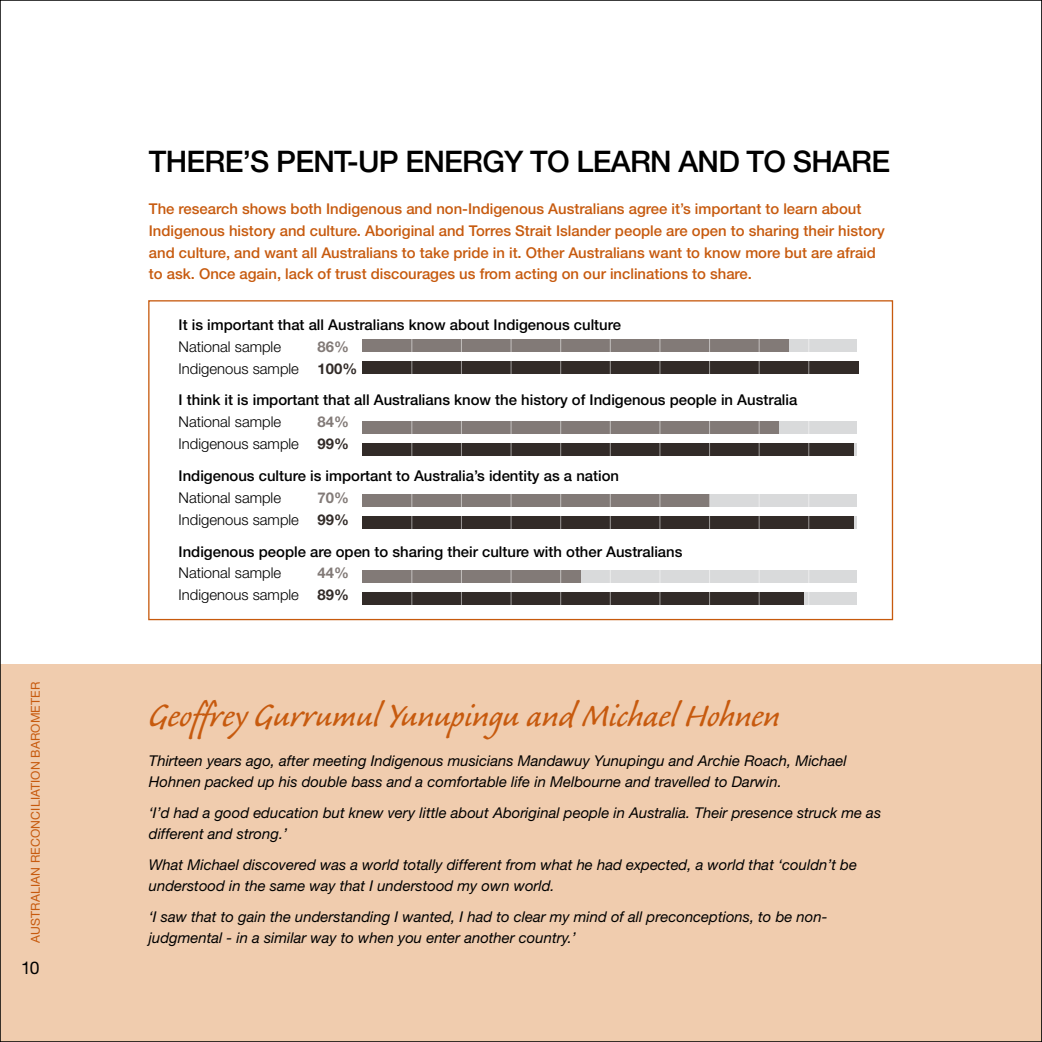
<style>
.page{position:relative;width:1042px;height:1042px;background:#fff}
.page>*{position:absolute;margin:0;border:0;box-sizing:border-box;transform-origin:0 0}
.t1{font:42px "Caliban";color:#c75a0e}
.t2{font:500 29.75px "Helvetica Neue";color:#000}
.t3{font:17.5px "Helvetica Neue";color:#000}
.t4{font:italic 14.88px/21px "Helvetica Neue";color:#000}
.t5{font:500 14.88px/21.9px "Helvetica Neue";color:#c75a0e}
.t6{font:500 14.88px "Helvetica Neue";color:#000}
.t7{font:300 14.88px/21.9px "Helvetica Neue";color:#000;text-align:right}
.t8{font:12.25px "Helvetica Neue";letter-spacing:.01em;color:#c75a0e}
.s1{font-weight:700;color:#827a77}
.s2{font-weight:700;color:#322b28}
</style>
<div class="page">
<div style="left:0;top:665px;width:1042px;height:377px;background:#f0ccae"></div>
<div style="left:362px;top:495px;width:494px;height:12px;background:#d9dadb"></div>
<div style="left:362px;top:340px;width:494px;height:12px;background:#d9dadb"></div>
<div style="left:362px;top:421px;width:494px;height:12px;background:#d9dadb"></div>
<div style="left:362px;top:570px;width:494px;height:12px;background:#d9dadb"></div>
<div style="left:362px;top:592px;width:494px;height:12px;background:#d9dadb"></div>
<div style="left:362px;top:340px;width:427px;height:12px;background:#827a77"></div>
<div style="left:362px;top:362px;width:496px;height:12px;background:#322b28"></div>
<div style="left:362px;top:421px;width:417px;height:12px;background:#827a77"></div>
<div style="left:362px;top:443px;width:491px;height:12px;background:#322b28"></div>
<div style="left:362px;top:495px;width:347px;height:12px;background:#827a77"></div>
<div style="left:362px;top:516px;width:491px;height:13px;background:#322b28"></div>
<div style="left:362px;top:570px;width:218px;height:12px;background:#827a77"></div>
<div style="left:362px;top:592px;width:442px;height:12px;background:#322b28"></div>
<svg style="left:560px;top:516px;width:1px;height:13px"></svg>
<svg style="left:560px;top:494px;width:1px;height:13px"></svg>
<svg style="left:610px;top:494px;width:1px;height:13px"></svg>
<svg style="left:709px;top:494px;width:1px;height:13px"></svg>
<svg style="left:758px;top:494px;width:2px;height:13px"></svg>
<svg style="left:808px;top:494px;width:1px;height:13px"></svg>
<svg style="left:659px;top:494px;width:1px;height:13px"></svg>
<svg style="left:461px;top:494px;width:1px;height:13px"></svg>
<svg style="left:510px;top:494px;width:1px;height:13px"></svg>
<svg style="left:411px;top:494px;width:1px;height:13px"></svg>
<svg style="left:610px;top:516px;width:1px;height:13px"></svg>
<svg style="left:709px;top:516px;width:1px;height:13px"></svg>
<svg style="left:758px;top:516px;width:2px;height:13px"></svg>
<svg style="left:808px;top:516px;width:1px;height:13px"></svg>
<svg style="left:659px;top:516px;width:1px;height:13px"></svg>
<svg style="left:461px;top:516px;width:1px;height:13px"></svg>
<svg style="left:510px;top:516px;width:1px;height:13px"></svg>
<svg style="left:411px;top:516px;width:1px;height:13px"></svg>
<svg style="left:560px;top:443px;width:1px;height:13px"></svg>
<svg style="left:560px;top:421px;width:1px;height:13px"></svg>
<svg style="left:610px;top:421px;width:1px;height:13px"></svg>
<svg style="left:709px;top:421px;width:1px;height:13px"></svg>
<svg style="left:758px;top:421px;width:2px;height:13px"></svg>
<svg style="left:808px;top:421px;width:1px;height:13px"></svg>
<svg style="left:659px;top:421px;width:1px;height:13px"></svg>
<svg style="left:461px;top:421px;width:1px;height:13px"></svg>
<svg style="left:510px;top:421px;width:1px;height:13px"></svg>
<svg style="left:411px;top:421px;width:1px;height:13px"></svg>
<svg style="left:610px;top:443px;width:1px;height:13px"></svg>
<svg style="left:709px;top:443px;width:1px;height:13px"></svg>
<svg style="left:758px;top:443px;width:2px;height:13px"></svg>
<svg style="left:808px;top:443px;width:1px;height:13px"></svg>
<svg style="left:659px;top:443px;width:1px;height:13px"></svg>
<svg style="left:461px;top:443px;width:1px;height:13px"></svg>
<svg style="left:510px;top:443px;width:1px;height:13px"></svg>
<svg style="left:411px;top:443px;width:1px;height:13px"></svg>
<svg style="left:560px;top:361px;width:1px;height:13px"></svg>
<svg style="left:560px;top:339px;width:1px;height:13px"></svg>
<svg style="left:610px;top:339px;width:1px;height:13px"></svg>
<svg style="left:709px;top:339px;width:1px;height:13px"></svg>
<svg style="left:758px;top:339px;width:2px;height:13px"></svg>
<svg style="left:808px;top:339px;width:1px;height:13px"></svg>
<svg style="left:659px;top:339px;width:1px;height:13px"></svg>
<svg style="left:461px;top:339px;width:1px;height:13px"></svg>
<svg style="left:510px;top:339px;width:1px;height:13px"></svg>
<svg style="left:411px;top:339px;width:1px;height:13px"></svg>
<svg style="left:610px;top:361px;width:1px;height:13px"></svg>
<svg style="left:709px;top:361px;width:1px;height:13px"></svg>
<svg style="left:758px;top:361px;width:2px;height:13px"></svg>
<svg style="left:808px;top:361px;width:1px;height:13px"></svg>
<svg style="left:659px;top:361px;width:1px;height:13px"></svg>
<svg style="left:461px;top:361px;width:1px;height:13px"></svg>
<svg style="left:510px;top:361px;width:1px;height:13px"></svg>
<svg style="left:411px;top:361px;width:1px;height:13px"></svg>
<svg style="left:560px;top:592px;width:1px;height:13px"></svg>
<svg style="left:560px;top:570px;width:1px;height:13px"></svg>
<svg style="left:610px;top:570px;width:1px;height:13px"></svg>
<svg style="left:709px;top:570px;width:1px;height:13px"></svg>
<svg style="left:758px;top:570px;width:2px;height:13px"></svg>
<svg style="left:808px;top:570px;width:1px;height:13px"></svg>
<svg style="left:659px;top:570px;width:1px;height:13px"></svg>
<svg style="left:461px;top:570px;width:1px;height:13px"></svg>
<svg style="left:510px;top:570px;width:1px;height:13px"></svg>
<svg style="left:411px;top:570px;width:1px;height:13px"></svg>
<svg style="left:610px;top:592px;width:1px;height:13px"></svg>
<svg style="left:709px;top:592px;width:1px;height:13px"></svg>
<svg style="left:758px;top:592px;width:2px;height:13px"></svg>
<svg style="left:808px;top:592px;width:1px;height:13px"></svg>
<svg style="left:659px;top:592px;width:1px;height:13px"></svg>
<svg style="left:461px;top:592px;width:1px;height:13px"></svg>
<svg style="left:510px;top:592px;width:1px;height:13px"></svg>
<svg style="left:411px;top:592px;width:1px;height:13px"></svg>
<svg style="left:1041px;top:0;width:1px;height:1042px"></svg>
<p class="t8" style="left:28px;top:943px;width:262px;rotate:-90deg">Australian Reconciliation Barometer</p>
<p class="t3" style="left:21px;top:957px;width:20px">10</p>
<h2 class="t2" style="left:347px;top:144px;width:79px">-up energ</h2>
<h2 class="t2" style="left:504px;top:144px;width:92px">y to learn</h2>
<h2 class="t2" style="left:678px;top:144px;width:22px">and</h2>
<h2 class="t2" style="left:746px;top:144px;width:67px">to share</h2>
<p class="t5" style="left:149px;top:197px;width:737px">The research shows both Indigenous and non-Indigenous Australians agree it’s important to learn about Indigenous history and culture. Aboriginal and Torres Strait Islander people are open to sharing their history and culture, and want all Australians to take pride in it. Other Australians want to know more but are afraid to ask. Once again, lack of trust discourages us from acting on our inclinations to share.</p>
<h2 class="t2" style="left:149px;top:144px;width:37px">There</h2>
<h2 class="t2" style="left:243px;top:144px;width:53px">’s pent</h2>
<p class="t6" style="left:179px;top:316px;width:444px">It is important that all Australians know about Indigenous culture</p>
<p class="t7" style="left:179px;top:335px;width:104px">National sample</p>
<p class="t7" style="left:179px;top:335px;width:180px;text-align:left;text-indent:139px"><span class="s1">86%<br></span>Indigenous sample <span class="s2">100%</span></p>
<p class="t6" style="left:179px;top:391px;width:620px">I think it is important that all Australians know the history of Indigenous people in Australia</p>
<p class="t7" style="left:179px;top:411px;width:104px">National sample</p>
<p class="t7" style="left:179px;top:411px;width:172px"><span class="s1">84%<br></span>Indigenous sample <span class="s2">99%</span></p>
<p class="t6" style="left:179px;top:467px;width:442px">Indigenous culture is important to Australia’s identity as a nation</p>
<p class="t7" style="left:179px;top:486px;width:104px">National sample</p>
<p class="t7" style="left:179px;top:486px;width:172px"><span class="s1">70%<br></span>Indigenous sample <span class="s2">99%</span></p>
<p class="t6" style="left:179px;top:542px;width:505px">Indigenous people are open to sharing their culture with other Australians</p>
<p class="t7" style="left:179px;top:562px;width:104px">National sample</p>
<p class="t7" style="left:179px;top:562px;width:172px"><span class="s1">44%<br></span>Indigenous sample <span class="s2">89%</span></p>
<h1 class="t1" style="left:149px;top:694px;width:633px">Geoffrey Gurrumul Yunupingu and Michael Hohnen</h1>
<p class="t4" style="left:149px;top:750px;width:699px">Thirteen years ago, after meeting Indigenous musicians Mandawuy Yunupingu and Archie Roach, Michael<br>Hohnen packed up his double bass and a comfortable life in Melbourne and travelled to Darwin.</p>
<p class="t4" style="left:149px;top:802px;width:734px">‘I’d had a good education but knew very little about Aboriginal people in Australia. Their presence struck me as different and strong.’</p>
<p class="t4" style="left:149px;top:854px;width:709px">What Michael discovered was a world totally different from what he had expected, a world that ‘couldn’t be understood in the same way that I understood my own world.</p>
<p class="t4" style="left:149px;top:906px;width:680px">‘I saw that to gain the understanding I wanted, I had to clear my mind of all preconceptions, to be non-</p>
<p class="t4" style="left:149px;top:927px;width:429px">judgmental - in a similar way to when you enter another country.’</p>
</div>
